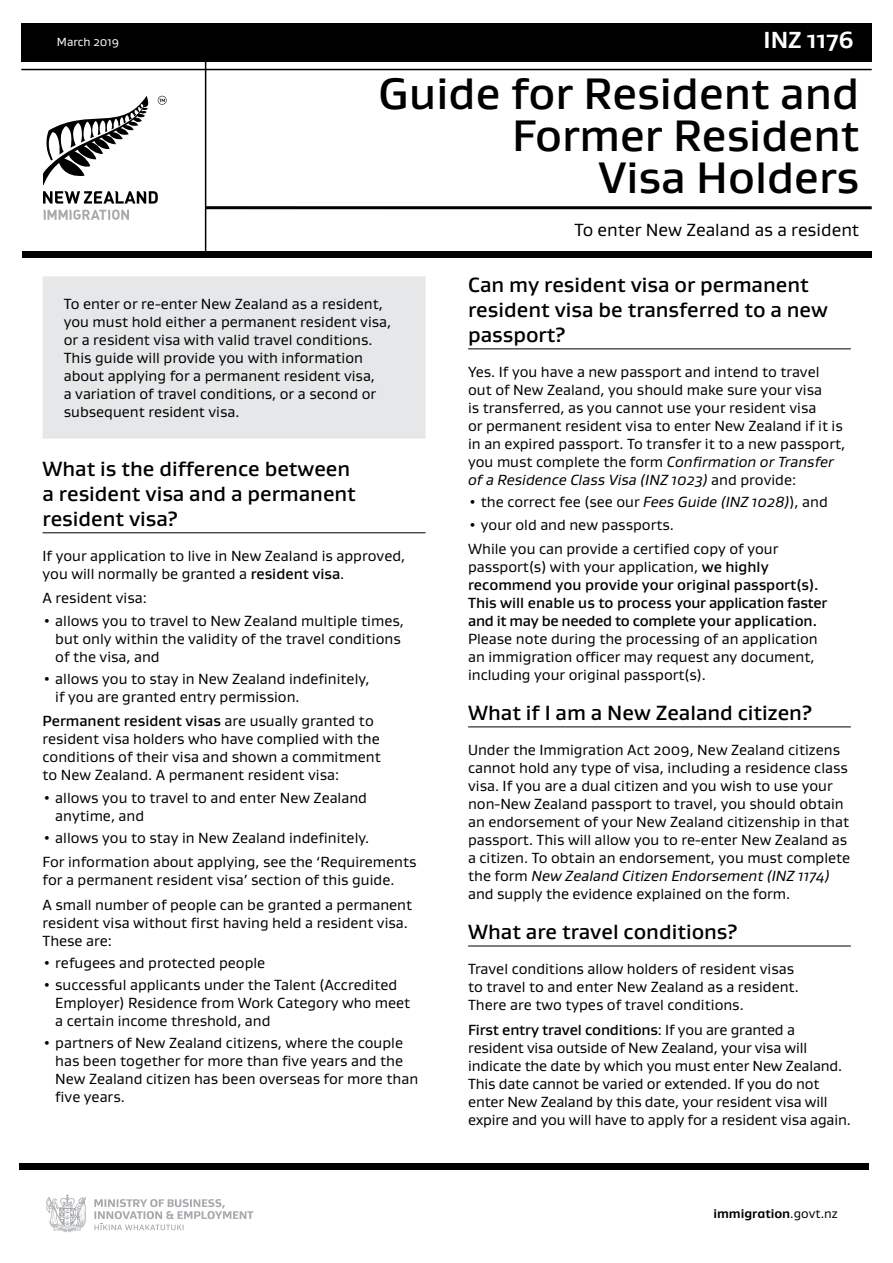
<style>
.page{position:relative;width:893px;height:1263px;background:#fff}
.page>*{position:absolute;margin:0;border:0;box-sizing:border-box;transform-origin:0 0}
.t1{font:500 45px/42px "Gustan";color:#000;text-align:right}
.t2{font:700 23.7px "Gustan";color:#fff}
.t3{font:500 21px/25.2px "Gustan";color:#000}
.t4{font:18px "Gustan";color:#000}
.t5{font:15px/18px "Gustan";color:#000}
.t6{font:500 15px/18px "Gustan";color:#000}
.t7{font:700 12.9px "Gustan";color:#000}
.t8{font:12px "Gustan";color:#fff}
.s1{font-weight:500}
.s2{font-style:italic}
.s3{font-weight:400}
</style>
<div class="page">
<div style="left:21px;top:23px;width:851px;height:39px;background:#000"></div>
<hr style="left:21px;top:69px;width:851px;height:1px;background:#000">
<hr style="left:206px;top:206px;width:666px;height:3px;background:#000">
<div style="left:22px;top:252px;width:850px;height:6px;background:#000"></div>
<hr style="left:205px;top:32px;width:1px;height:221px;background:#000">
<div style="left:19px;top:1163px;width:850px;height:6px;background:#000"></div>
<svg style="left:46px;top:1194px;width:41px;height:38px"></svg>
<svg style="left:94px;top:1199px;width:159px;height:31px"></svg>
<svg style="left:43px;top:96px;width:106px;height:89px"></svg>
<svg style="left:158px;top:96px;width:9px;height:9px"></svg>
<svg style="left:43px;top:191px;width:115px;height:29px"></svg>
<div style="left:43px;top:276px;width:383px;height:163px;background:#e6e7e8"></div>
<hr style="left:43px;top:532px;width:383px;height:1px;background:#000">
<hr style="left:468px;top:348px;width:383px;height:1px;background:#000">
<hr style="left:468px;top:726px;width:383px;height:1px;background:#000">
<hr style="left:468px;top:946px;width:383px;height:1px;background:#000">
<p class="t8" style="left:57px;top:34px;width:64px">March 2019</p>
<h2 class="t2" style="left:763px;top:24px;width:92px">INZ 1176</h2>
<h1 class="t1" style="left:379px;top:72px;width:482px">Guide for Resident and<br>Former Resident<br>Visa Holders</h1>
<p class="t4" style="left:574px;top:218px;width:286px">To enter New Zealand as a resident</p>
<p class="t5" style="left:64px;top:295px;width:329px">To enter or re-enter New Zealand as a resident, you must hold either a permanent resident visa, or a resident visa with valid travel conditions.<br>This guide will provide you with information about applying for a permanent resident visa,<br>a variation of travel conditions, or a second or subsequent resident visa.</p>
<h3 class="t3" style="left:43px;top:455px;width:315px">What is the difference between a resident visa and a permanent resident visa?</h3>
<p class="t5" style="left:43px;top:546px;width:364px">If your application to live in New Zealand is approved, you will normally be granted a <span class="s1">resident visa</span>.</p>
<p class="t5" style="left:43px;top:589px;width:106px">A resident visa:</p>
<p class="t5" style="left:55px;top:611px;width:350px;text-indent:-13px">• allows you to travel to New Zealand multiple times, but only within the validity of the travel conditions of the visa, and</p>
<p class="t5" style="left:55px;top:669px;width:316px;text-indent:-13px">• allows you to stay in New Zealand indefinitely, if you are granted entry permission.</p>
<p class="t5" style="left:43px;top:712px;width:340px"><span class="s1">Permanent resident visas</span> are usually granted to resident visa holders who have complied with the conditions of their visa and shown a commitment to New Zealand. A permanent resident visa:</p>
<p class="t5" style="left:55px;top:788px;width:313px;text-indent:-13px">• allows you to travel to and enter New Zealand anytime, and</p>
<p class="t5" style="left:43px;top:825px;width:376px;line-height:24.3px">• allows you to stay in New Zealand indefinitely.<br>For information about applying, see the ‘Requirements</p>
<p class="t5" style="left:43px;top:867px;width:371px;line-height:24.3px">for a permanent resident visa’ section of this guide.<br>A small number of people can be granted a permanent</p>
<p class="t5" style="left:43px;top:913px;width:367px">resident visa without first having held a resident visa.<br>These are:</p>
<p class="t5" style="left:43px;top:953px;width:224px">• refugees and protected people</p>
<p class="t5" style="left:55px;top:975px;width:356px;text-indent:-13px">• successful applicants under the Talent (Accredited<br>Employer) Residence from Work Category who meet a certain income threshold, and</p>
<p class="t5" style="left:55px;top:1034px;width:364px;text-indent:-13px">• partners of New Zealand citizens, where the couple has been together for more than five years and the New Zealand citizen has been overseas for more than five years.</p>
<h3 class="t3" style="left:468px;top:271px;width:361px">Can my resident visa or permanent resident visa be transferred to a new passport?</h3>
<p class="t5" style="left:468px;top:363px;width:379px">Yes. If you have a new passport and intend to travel out of New Zealand, you should make sure your visa<br>is transferred, as you cannot use your resident visa<br>or permanent resident visa to enter New Zealand if it is in an expired passport. To transfer it to a new passport, you must complete the form <span class="s2">Confirmation or Transfer of a Residence Class Visa (INZ 1023)</span> and provide:</p>
<p class="t5" style="left:468px;top:493px;width:361px">• the correct fee (see our <span class="s2">Fees Guide (INZ 1028)</span>), and</p>
<p class="t5" style="left:468px;top:512px;width:312px;line-height:24.3px">• your old and new passports.<br>While you can provide a certified copy of your</p>
<p class="t6" style="left:468px;top:557px;width:361px"><span class="s3">passport(s) with your application,</span> we highly recommend you provide your original passport(s).<br>This will enable us to process your application faster and it may be needed to complete your application.</p>
<p class="t5" style="left:468px;top:629px;width:351px">Please note during the processing of an application an immigration officer may request any document, including your original passport(s).</p>
<h3 class="t3" style="left:468px;top:700px;width:345px">What if I am a New Zealand citizen?</h3>
<p class="t5" style="left:468px;top:741px;width:384px">Under the Immigration Act 2009, New Zealand citizens cannot hold any type of visa, including a residence class visa. If you are a dual citizen and you wish to use your non-New Zealand passport to travel, you should obtain an endorsement of your New Zealand citizenship in that passport. This will allow you to re-enter New Zealand as a citizen. To obtain an endorsement, you must complete the form <span class="s2">New Zealand Citizen Endorsement (INZ 1174) </span>and supply the evidence explained on the form.</p>
<h3 class="t3" style="left:468px;top:919px;width:271px">What are travel conditions?</h3>
<p class="t5" style="left:468px;top:960px;width:332px">Travel conditions allow holders of resident visas to travel to and enter New Zealand as a resident.<br>There are two types of travel conditions.</p>
<p class="t5" style="left:468px;top:1020px;width:384px"><span class="s1">First entry travel conditions</span>: If you are granted a resident visa outside of New Zealand, your visa will indicate the date by which you must enter New Zealand.<br>This date cannot be varied or extended. If you do not enter New Zealand by this date, your resident visa will expire and you will have to apply for a resident visa again.</p>
<p class="t7" style="left:713px;top:1205px;width:126px">immigration<span class="s3">.govt.nz</span></p>
</div>
